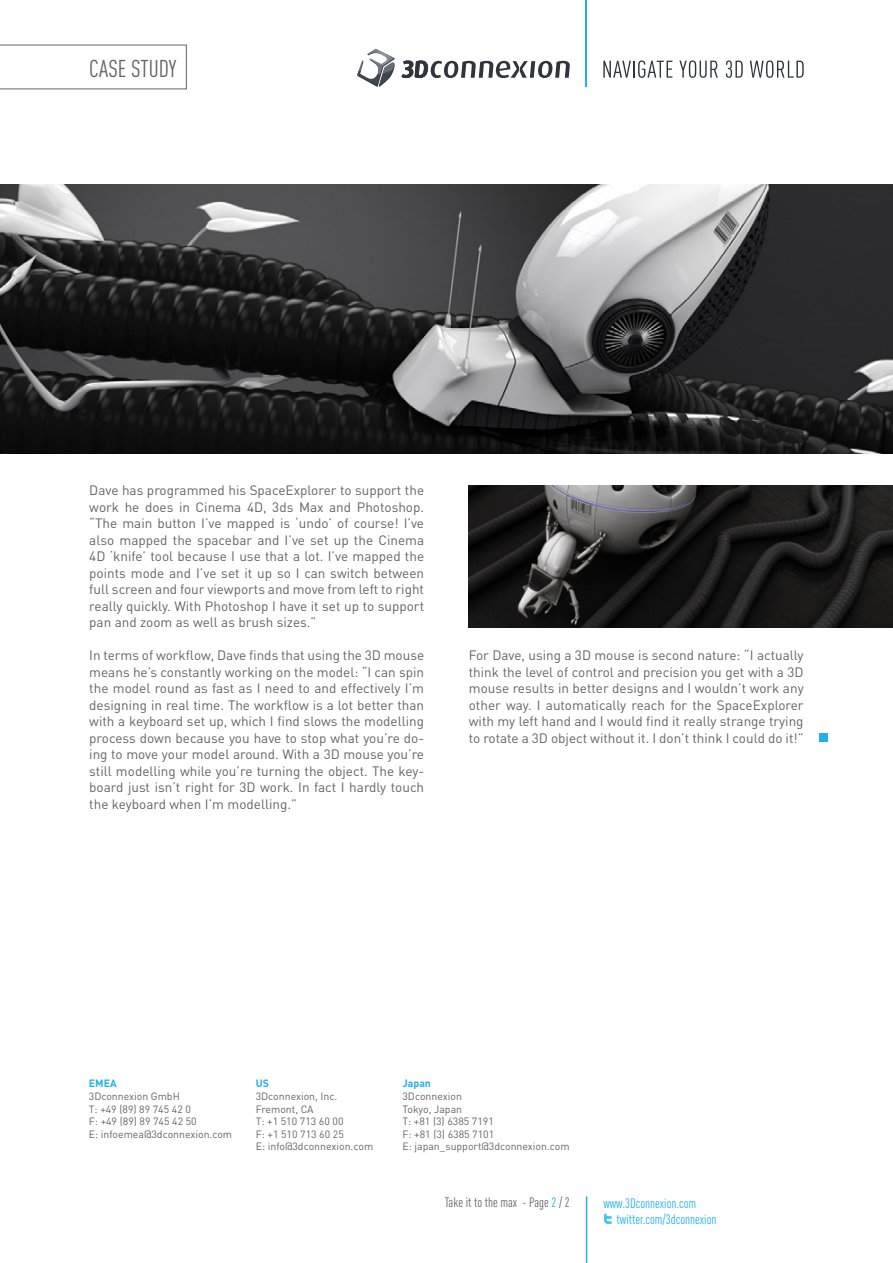
<style>
.page{position:relative;width:893px;height:1263px;background:#fff}
.page>*{position:absolute;margin:0;border:0;box-sizing:border-box;transform-origin:0 0}
.t1{font:condensed 24px "DIN Pro";color:#636366}
.t2{font:13.5px/16.5px "DIN Pro";color:#636366;text-align:justify}
.t3{font:condensed 13.5px "DIN Pro";color:#1fb0e6}
.t4{font:condensed 13.5px "DIN Pro";color:#636366}
.t5{font:condensed 13.5px "DIN Pro";color:#21b1e6}
.t6{font:10.5px/12.6px "DIN Pro";color:#636366}
.t7{font:700 10.5px "DIN Pro";color:#21b1e6}
.s1{color:#21b1e6}
</style>
<div class="page">
<img style="left:0;top:185px;width:893px;height:269px">
<svg style="left:0;top:45px;width:187px;height:44px"></svg>
<svg style="left:603px;top:60px;width:69px;height:18px"></svg>
<svg style="left:679px;top:60px;width:39px;height:18px"></svg>
<svg style="left:726px;top:60px;width:17px;height:18px"></svg>
<svg style="left:750px;top:60px;width:54px;height:18px"></svg>
<hr style="left:586px;top:0;width:1px;height:87px;background:#1fb0e6">
<svg style="left:357px;top:49px;width:38px;height:38px"></svg>
<svg style="left:401px;top:60px;width:169px;height:18px"></svg>
<div style="left:820px;top:733px;width:8px;height:9px;background:#21b1e6"></div>
<img style="left:469px;top:485px;width:424px;height:143px">
<hr style="left:586px;top:1196px;width:1px;height:67px;background:#21b1e6">
<svg style="left:604px;top:1213px;width:8px;height:11px"></svg>
<h1 class="t1" style="left:89px;top:55px;width:89px">CASE STUDY</h1>
<p class="t2" style="left:89px;top:481px;width:336px">Dave has programmed his SpaceExplorer to support the work he does in Cinema 4D, 3ds Max and Photoshop. “The main button I’ve mapped is ‘undo’ of course! I’ve also mapped the spacebar and I’ve set up the Cinema 4D ‘knife’ tool because I use that a lot. I’ve mapped the points mode and I’ve set it up so I can switch between full screen and four viewports and move from left to right really quickly. With Photoshop I have it set up to support pan and zoom as well as brush sizes.”</p>
<p class="t2" style="left:89px;top:646px;width:336px">In terms of workflow, Dave finds that using the 3D mouse means he’s constantly working on the model: “I can spin the model round as fast as I need to and effectively I’m designing in real time. The workflow is a lot better than with a keyboard set up, which I find slows the modelling process down because you have to stop what you’re do&shy;ing to move your model around. With a 3D mouse you’re still modelling while you’re turning the object. The key&shy;board just isn’t right for 3D work. In fact I hardly touch the keyboard when I’m modelling.”</p>
<p class="t2" style="left:469px;top:646px;width:336px">For Dave, using a 3D mouse is second nature: “I actually think the level of control and precision you get with a 3D mouse results in better designs and I wouldn’t work any other way. I automatically reach for the SpaceExplorer with my left hand and I would find it really strange trying to rotate a 3D object without it. I don’t think I could do it!”</p>
<p class="t7" style="left:89px;top:1076px;width:29px">EMEA</p>
<p class="t6" style="left:89px;top:1089px;width:145px">3Dconnexion GmbH<br>T: +49 (89) 89 745 42 0<br>F: +49 (89) 89 745 42 50<br>E: infoemea@3dconnexion.com</p>
<p class="t7" style="left:256px;top:1076px;width:15px">US</p>
<p class="t6" style="left:256px;top:1089px;width:119px">3Dconnexion, Inc.<br>Fremont, CA<br>T: +1 510 713 60 00<br>F: +1 510 713 60 25<br>E: info@3dconnexion.com</p>
<p class="t7" style="left:402px;top:1076px;width:30px">Japan</p>
<p class="t6" style="left:402px;top:1089px;width:169px">3Dconnexion<br>Tokyo, Japan<br>T: +81 (3) 6385 7191<br>F: +81 (3) 6385 7101<br>E: japan_support@3dconnexion.com</p>
<p class="t4" style="left:445px;top:1194px;width:127px">Take it to the max - Page <span class="s1">2</span> / 2</p>
<p class="t5" style="left:603px;top:1195px;width:94px">www.3Dconnexion.com</p>
<p class="t3" style="left:617px;top:1211px;width:101px">twitter.com/3dconnexion</p>
</div>
